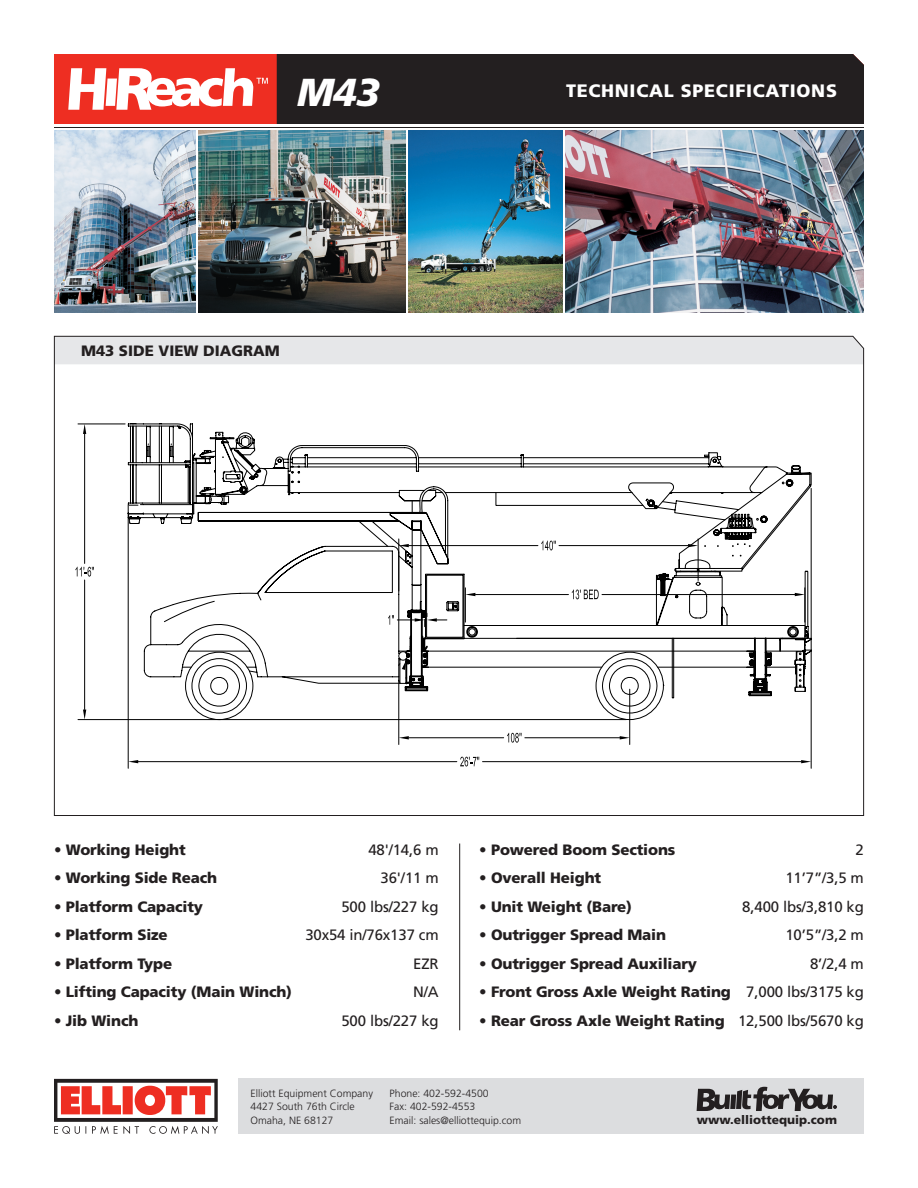
<style>
.page{position:relative;width:918px;height:1188px;background:#fff}
.page>*{position:absolute;margin:0;border:0;box-sizing:border-box;transform-origin:0 0}
.t1{font:italic 900 39px "Frutiger LT Std";color:#fff}
.t2{font:900 18px "Frutiger LT Std";letter-spacing:.04em;color:#fff}
.page_1_specs{font:900 15px "Frutiger LT Std";letter-spacing:-.01em;color:#231f20}
.page_1_specs-2{font:15px "Frutiger LT Std";letter-spacing:-.01em;color:#231f20}
.t3{font:900 12px "Frutiger LT Std";color:#231f20}
.t4{font:300 10.5px "Frutiger LT Std";color:#231f20}
.s1{font-weight:400}
</style>
<div class="page">
<div style="left:54px;top:54px;width:223px;height:70px;background:#ee2e22"></div>
<div style="left:277px;top:54px;width:587px;height:70px;background:#231f20"></div>
<div style="left:238px;top:1079px;width:626px;height:55px;background:#dcdddf"></div>
<svg style="left:54px;top:335px;width:810px;height:481px"></svg>
<svg style="left:68px;top:68px;width:200px;height:42px"></svg>
<svg style="left:54px;top:1079px;width:164px;height:55px"></svg>
<svg style="left:697px;top:1087px;width:140px;height:24px"></svg>
<hr style="left:54px;top:127px;width:810px;height:1px;background:#231f20">
<hr style="left:459px;top:844px;width:1px;height:186px;background:#231f20">
<img style="left:54px;top:131px;width:142px;height:181px">
<img style="left:199px;top:131px;width:207px;height:181px">
<img style="left:409px;top:131px;width:154px;height:181px">
<img style="left:566px;top:131px;width:298px;height:181px">
<svg style="left:812px;top:445px;width:27px;height:128px"></svg>
<svg style="left:127px;top:440px;width:685px;height:329px"></svg>
<svg style="left:128px;top:760px;width:10px;height:3px"></svg>
<svg style="left:801px;top:760px;width:10px;height:3px"></svg>
<svg style="left:460px;top:757px;width:19px;height:10px"></svg>
<hr style="left:78px;top:719px;width:548px;height:1px;background:#000">
<hr style="left:78px;top:423px;width:47px;height:1px;background:#000">
<hr style="left:84px;top:580px;width:1px;height:130px;background:#000">
<hr style="left:84px;top:434px;width:1px;height:129px;background:#000">
<svg style="left:83px;top:710px;width:3px;height:10px"></svg>
<svg style="left:83px;top:424px;width:3px;height:10px"></svg>
<svg style="left:75px;top:567px;width:19px;height:10px"></svg>
<hr style="left:398px;top:680px;width:1px;height:65px;background:#000">
<hr style="left:629px;top:689px;width:1px;height:56px;background:#000">
<hr style="left:409px;top:737px;width:95px;height:1px;background:#000">
<hr style="left:525px;top:737px;width:95px;height:1px;background:#000">
<svg style="left:399px;top:736px;width:10px;height:3px"></svg>
<svg style="left:620px;top:736px;width:10px;height:3px"></svg>
<svg style="left:507px;top:733px;width:15px;height:10px"></svg>
<hr style="left:698px;top:539px;width:1px;height:41px;background:#000">
<hr style="left:559px;top:545px;width:129px;height:1px;background:#000">
<svg style="left:688px;top:544px;width:10px;height:3px"></svg>
<hr style="left:602px;top:594px;width:193px;height:1px;background:#000">
<svg style="left:724px;top:513px;width:89px;height:184px"></svg>
<svg style="left:665px;top:401px;width:10px;height:298px"></svg>
<svg style="left:127px;top:401px;width:538px;height:321px"></svg>
<p class="t1" style="left:297px;top:69px;width:84px">M43</p>
<p class="page_1_specs" style="left:81px;top:342px;width:200px">M43 SIDE VIEW DIAGRAM</p>
<p class="t2" style="left:566px;top:79px;width:272px">TECHNICAL SPECIFICATIONS</p>
<p class="page_1_specs" style="left:54px;top:840px;width:133px">• Working Height</p>
<p class="page_1_specs-2" style="left:368px;top:841px;width:72px">48'/14,6 m</p>
<p class="page_1_specs" style="left:54px;top:869px;width:165px">• Working Side Reach</p>
<p class="page_1_specs-2" style="left:381px;top:869px;width:60px">36'/11 m</p>
<p class="page_1_specs" style="left:54px;top:897px;width:151px">• Platform Capacity</p>
<p class="page_1_specs-2" style="left:341px;top:898px;width:99px">500 lbs/227 kg</p>
<p class="page_1_specs" style="left:54px;top:926px;width:115px">• Platform Size</p>
<p class="page_1_specs-2" style="left:305px;top:926px;width:135px">30x54 in/76x137 cm</p>
<p class="page_1_specs" style="left:54px;top:954px;width:120px">• Platform Type</p>
<p class="page_1_specs-2" style="left:413px;top:955px;width:27px">EZR</p>
<p class="page_1_specs" style="left:54px;top:983px;width:240px">• Lifting Capacity (Main Winch)</p>
<p class="page_1_specs-2" style="left:413px;top:983px;width:27px">N/A</p>
<p class="page_1_specs" style="left:54px;top:1011px;width:86px">• Jib Winch</p>
<p class="page_1_specs-2" style="left:341px;top:1012px;width:99px">500 lbs/227 kg</p>
<p class="page_1_specs" style="left:479px;top:840px;width:198px">• Powered Boom Sections</p>
<p class="page_1_specs-2" style="left:856px;top:841px;width:10px">2</p>
<p class="page_1_specs" style="left:479px;top:869px;width:123px">• Overall Height</p>
<p class="page_1_specs-2" style="left:785px;top:869px;width:80px">11’7”/3,5 m</p>
<p class="page_1_specs" style="left:479px;top:897px;width:154px">• Unit Weight (Bare)</p>
<p class="page_1_specs-2" style="left:742px;top:898px;width:123px">8,400 lbs/3,810 kg</p>
<p class="page_1_specs" style="left:479px;top:926px;width:188px">• Outrigger Spread Main</p>
<p class="page_1_specs-2" style="left:785px;top:926px;width:80px">10’5”/3,2 m</p>
<p class="page_1_specs" style="left:479px;top:954px;width:219px">• Outrigger Spread Auxiliary</p>
<p class="page_1_specs-2" style="left:810px;top:955px;width:55px">8’/2,4 m</p>
<p class="page_1_specs" style="left:479px;top:983px;width:386px">• Front Gross Axle Weight Rating <span class="s1">7,000 lbs/3175 kg</span></p>
<p class="page_1_specs" style="left:479px;top:1011px;width:386px">• Rear Gross Axle Weight Rating <span class="s1">12,500 lbs/5670 kg</span></p>
<p class="t4" style="left:251px;top:1087px;width:124px">Elliott Equipment Company</p>
<p class="t4" style="left:251px;top:1101px;width:106px">4427 South 76th Circle</p>
<p class="t4" style="left:251px;top:1114px;width:84px">Omaha, NE 68127</p>
<p class="t4" style="left:390px;top:1087px;width:101px">Phone: 402-592-4500</p>
<p class="t4" style="left:390px;top:1101px;width:87px">Fax: 402-592-4553</p>
<p class="t4" style="left:390px;top:1114px;width:133px">Email: sales@elliottequip.com</p>
<p class="t3" style="left:697px;top:1113px;width:142px">www.elliottequip.com</p>
</div>
